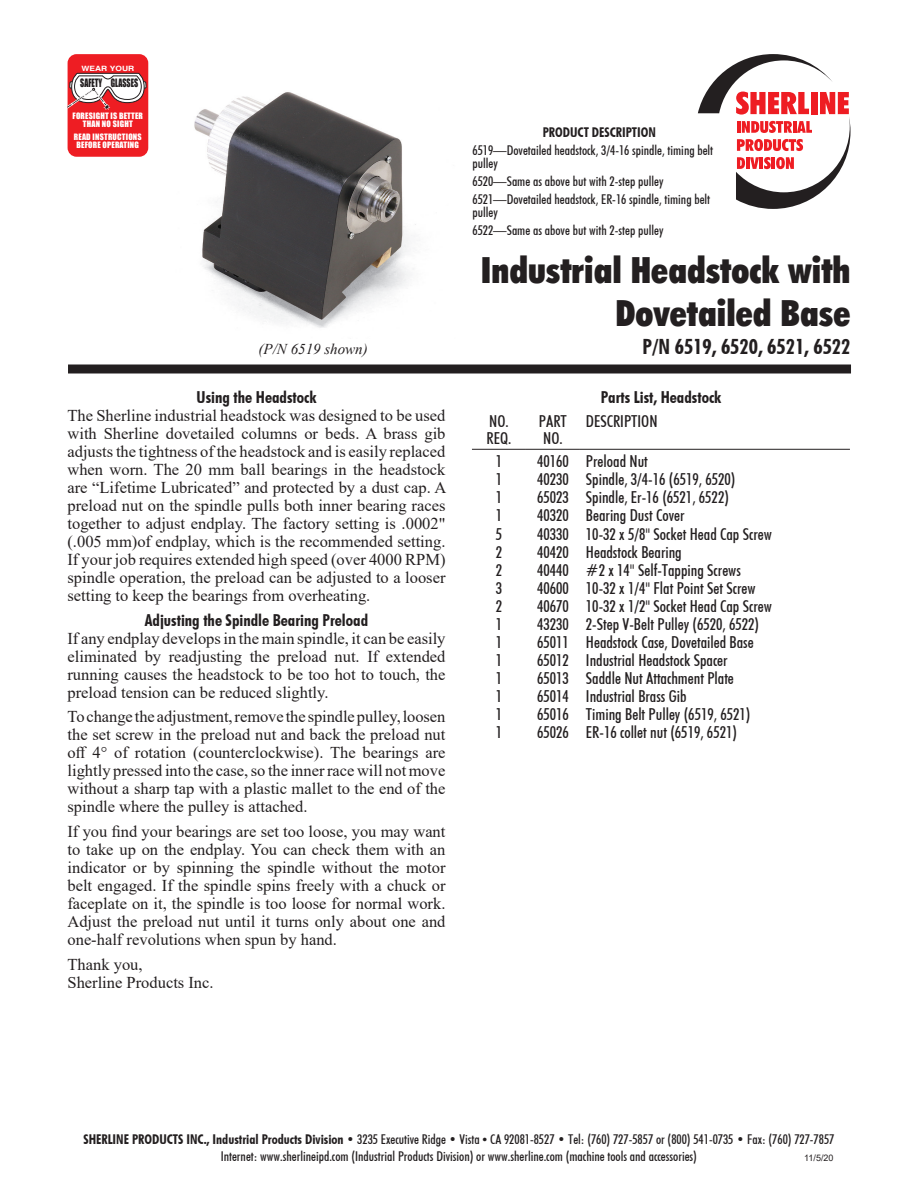
<style>
.page{position:relative;width:918px;height:1188px;background:#fff}
.page>*{position:absolute;margin:0;border:0;box-sizing:border-box;transform-origin:0 0}
.Headline{font:36px/43.2px "Futuri Condensed Extra Bold SWFTE";color:#231f20;text-align:right}
.Headline-2{font:21px "Futuri Condensed Bold SWFTE";color:#231f20}
.Body_text{font:16.5px/18px "Times New Roman";color:#231f20;text-align:justify}
.Parts_table{font:16.5px/16.5px "Futuri Condensed Regular SWFTE";color:#231f20}
.Subhead_2{font:16.5px "Futuri Condensed Bold SWFTE";color:#231f20}
.Thank_you{font:16.5px "Times New Roman";color:#231f20}
.t1{font:italic 15px "Times New Roman";color:#231f20}
.Part_callouts{font:13.5px/13.5px "Futuri Condensed Regular SWFTE";color:#231f20}
.Part_callouts-2{font:13.5px "Futuri Condensed Bold SWFTE";color:#231f20}
.t2{font:10.65px "Impact";color:#231f20;scale:.75 1}
.t3{font:9px "Arial";color:#231f20}
.t4{font:8.1px/8.1px "Impact";letter-spacing:.025em;color:#fff;text-align:center}
.t5{font:700 7.35px "Helvetica";color:#fff;scale:1.17 1}
.s1{font-family:"Futuri Condensed Bold SWFTE"}
.s2{font-family:"Futuri Condensed Extra Bold SWFTE"}
.s3{font-family:"Times"}
</style>
<div class="page">
<div style="left:68px;top:54px;width:80px;height:103px;background:#ee1d23;border-radius:9px"></div>
<svg style="left:67px;top:73px;width:80px;height:37px"></svg>
<svg style="left:698px;top:54px;width:152px;height:155px"></svg>
<div style="left:68px;top:364px;width:783px;height:10px;background:#231f20"></div>
<img style="left:194px;top:92px;width:222px;height:236px">
<hr style="left:472px;top:449px;width:54px;height:1px;background:#231f20">
<hr style="left:526px;top:449px;width:54px;height:1px;background:#231f20">
<hr style="left:580px;top:449px;width:270px;height:1px;background:#231f20">
<p class="t5" style="left:82px;top:64px;width:47px">WEAR YOUR</p>
<p class="t2" style="left:80px;top:75px;width:79px">SAFETY GLASSES</p>
<p class="t4" style="left:73px;top:112px;width:72px">FORESIGHT IS BETTER<br>THAN NO SIGHT</p>
<p class="t4" style="left:74px;top:133px;width:69px">READ INSTRUCTIONS<br>BEFORE OPERATING</p>
<p class="t1" style="left:259px;top:339px;width:111px">(P/N 6519 shown)</p>
<p class="Subhead_2" style="left:197px;top:386px;width:121px">Using the Headstock</p>
<p class="Body_text" style="left:68px;top:406px;width:380px">The Sherline industrial headstock was designed to be used with Sherline dovetailed columns or beds. A brass gib adjusts the tightness of the headstock and is easily replaced when worn. The 20 mm ball bearings in the headstock are “Lifetime Lubricated” and protected by a dust cap. A preload nut on the spindle pulls both inner bearing races together to adjust endplay. The factory setting is .0002" (.005 mm)of endplay, which is the recommended setting.<br>If your job requires extended high speed (over 4000 RPM) spindle operation, the preload can be adjusted to a looser setting to keep the bearings from overheating.</p>
<p class="Subhead_2" style="left:145px;top:609px;width:225px">Adjusting the Spindle Bearing Preload</p>
<p class="Body_text" style="left:68px;top:629px;width:380px">If any endplay develops in the main spindle, it can be easily eliminated by readjusting the preload nut. If extended running causes the headstock to be too hot to touch, the preload tension can be reduced slightly.</p>
<p class="Body_text" style="left:68px;top:707px;width:380px">To change the adjustment, remove the spindle pulley, loosen the set screw in the preload nut and back the preload nut off 4° of rotation (counterclockwise). The bearings are lightly pressed into the case, so the inner race will not move without a sharp tap with a plastic mallet to the end of the spindle where the pulley is attached.</p>
<p class="Body_text" style="left:68px;top:822px;width:380px">If you find your bearings are set too loose, you may want to take up on the endplay. You can check them with an indicator or by spinning the spindle without the motor belt engaged. If the spindle spins freely with a chuck or faceplate on it, the spindle is too loose for normal work.<br>Adjust the preload nut until it turns only about one and one-half revolutions when spun by hand.</p>
<p class="Thank_you" style="left:68px;top:953px;width:77px">Thank you,</p>
<p class="Thank_you" style="left:68px;top:971px;width:148px">Sherline Products Inc.</p>
<p class="Part_callouts-2" style="left:543px;top:123px;width:115px">PRODUCT DESCRIPTION</p>
<p class="Part_callouts" style="left:472px;top:143px;width:242px">6519—Dovetailed headstock, 3/4-16 spindle, timing belt pulley</p>
<p class="Part_callouts" style="left:472px;top:174px;width:192px">6520—Same as above but with 2-step pulley</p>
<p class="Part_callouts" style="left:472px;top:192px;width:239px">6521—Dovetailed headstock, ER-16 spindle, timing belt pulley</p>
<p class="Part_callouts" style="left:472px;top:223px;width:192px">6522—Same as above but with 2-step pulley</p>
<p class="Headline" style="left:481px;top:247px;width:371px">Industrial Headstock with<br>Dovetailed Base</p>
<p class="Headline-2" style="left:643px;top:333px;width:209px">P/N 6519, 6520, 6521, 6522</p>
<p class="Subhead_2" style="left:601px;top:387px;width:122px">Parts List, Headstock</p>
<p class="Parts_table" style="left:487px;top:413px;width:26px">NO.<br>REQ.</p>
<p class="Parts_table" style="left:539px;top:413px;width:29px">PART<br>NO.</p>
<p class="Parts_table" style="left:586px;top:413px;width:73px">DESCRIPTION</p>
<p class="Parts_table" style="left:496px;top:453px;width:8px">1</p>
<p class="Parts_table" style="left:537px;top:453px;width:33px">40160</p>
<p class="Parts_table" style="left:586px;top:453px;width:63px">Preload Nut</p>
<p class="Parts_table" style="left:496px;top:471px;width:8px">1</p>
<p class="Parts_table" style="left:537px;top:471px;width:33px">40230</p>
<p class="Parts_table" style="left:586px;top:471px;width:151px">Spindle, 3/4-16 (6519, 6520)</p>
<p class="Parts_table" style="left:496px;top:489px;width:8px">1</p>
<p class="Parts_table" style="left:537px;top:489px;width:33px">65023</p>
<p class="Parts_table" style="left:586px;top:489px;width:144px">Spindle, Er-16 (6521, 6522)</p>
<p class="Parts_table" style="left:496px;top:507px;width:8px">1</p>
<p class="Parts_table" style="left:537px;top:507px;width:33px">40320</p>
<p class="Parts_table" style="left:586px;top:507px;width:100px">Bearing Dust Cover</p>
<p class="Parts_table" style="left:496px;top:525px;width:8px">5</p>
<p class="Parts_table" style="left:537px;top:525px;width:33px">40330</p>
<p class="Parts_table" style="left:586px;top:525px;width:188px">10-32 x 5/8" Socket Head Cap Screw</p>
<p class="Parts_table" style="left:496px;top:543px;width:8px">2</p>
<p class="Parts_table" style="left:537px;top:543px;width:33px">40420</p>
<p class="Parts_table" style="left:586px;top:543px;width:97px">Headstock Bearing</p>
<p class="Parts_table" style="left:496px;top:561px;width:8px">2</p>
<p class="Parts_table" style="left:537px;top:561px;width:33px">40440</p>
<p class="Parts_table" style="left:586px;top:561px;width:156px">#2 x 14" Self-Tapping Screws</p>
<p class="Parts_table" style="left:496px;top:579px;width:8px">3</p>
<p class="Parts_table" style="left:537px;top:579px;width:33px">40600</p>
<p class="Parts_table" style="left:586px;top:579px;width:171px">10-32 x 1/4" Flat Point Set Screw</p>
<p class="Parts_table" style="left:496px;top:597px;width:8px">2</p>
<p class="Parts_table" style="left:537px;top:597px;width:33px">40670</p>
<p class="Parts_table" style="left:586px;top:597px;width:188px">10-32 x 1/2" Socket Head Cap Screw</p>
<p class="Parts_table" style="left:496px;top:615px;width:8px">1</p>
<p class="Parts_table" style="left:537px;top:615px;width:33px">43230</p>
<p class="Parts_table" style="left:586px;top:615px;width:175px">2-Step V-Belt Pulley (6520, 6522)</p>
<p class="Parts_table" style="left:496px;top:634px;width:8px">1</p>
<p class="Parts_table" style="left:537px;top:634px;width:33px">65011</p>
<p class="Parts_table" style="left:586px;top:634px;width:169px">Headstock Case, Dovetailed Base</p>
<p class="Parts_table" style="left:496px;top:652px;width:8px">1</p>
<p class="Parts_table" style="left:537px;top:652px;width:33px">65012</p>
<p class="Parts_table" style="left:586px;top:652px;width:143px">Industrial Headstock Spacer</p>
<p class="Parts_table" style="left:496px;top:670px;width:8px">1</p>
<p class="Parts_table" style="left:537px;top:670px;width:33px">65013</p>
<p class="Parts_table" style="left:586px;top:670px;width:149px">Saddle Nut Attachment Plate</p>
<p class="Parts_table" style="left:496px;top:688px;width:8px">1</p>
<p class="Parts_table" style="left:537px;top:688px;width:33px">65014</p>
<p class="Parts_table" style="left:586px;top:688px;width:102px">Industrial Brass Gib</p>
<p class="Parts_table" style="left:496px;top:706px;width:8px">1</p>
<p class="Parts_table" style="left:537px;top:706px;width:33px">65016</p>
<p class="Parts_table" style="left:586px;top:706px;width:166px">Timing Belt Pulley (6519, 6521)</p>
<p class="Parts_table" style="left:496px;top:724px;width:8px">1</p>
<p class="Parts_table" style="left:537px;top:724px;width:33px">65026</p>
<p class="Parts_table" style="left:586px;top:724px;width:152px">ER-16 collet nut (6519, 6521)</p>
<p class="Part_callouts" style="left:84px;top:1131px;width:752px;line-height:16.5px;text-align:center"><span class="s1">SHERLINE PRODUCTS INC., Industrial Products Division</span> <span class="s2">•</span> 3235 Executive Ridge <span class="s2">•</span> Vista <span class="s3">•</span> CA 92081-8527 <span class="s2">•</span> Tel: (760) 727-5857 or (800) 541-0735 <span class="s2">•</span> Fax: (760) 727-7857<br>Internet: www.sherlineipd.com (Industrial Products Division) or www.sherline.com (machine tools and accessories)</p>
<p class="t3" style="left:804px;top:1152px;width:31px">11/5/20</p>
</div>
